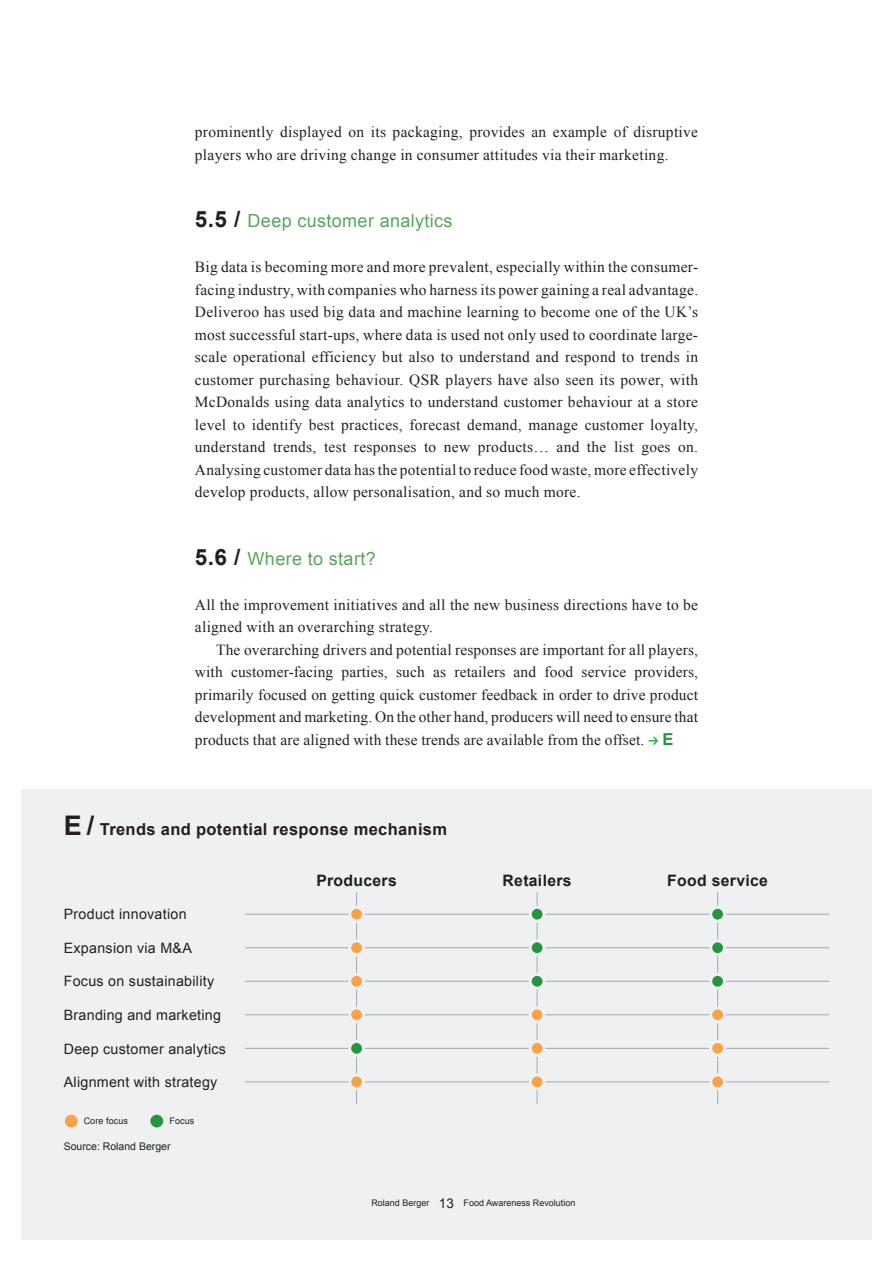
<style>
.page{position:relative;width:893px;height:1263px;background:#fff}
.page>*{position:absolute;margin:0;border:0;box-sizing:border-box;transform-origin:0 0}
.Subheading{font:18px "Arial";letter-spacing:.02em;color:#58a559}
.Chart_HL{font:700 16.5px "Arial";letter-spacing:.02em;color:#231f20}
.t1{font:700 15.75px "Arial";letter-spacing:.02em;color:#231f20}
.FT_10_3pt_15pt_Times{font:15.45px/22.5px "Times New Roman";letter-spacing:.02em;color:#231f20}
.t2{font:14.25px "Arial";letter-spacing:.02em;color:#231f20}
.Source{font:10.5px "Arial";color:#231f20}
.t3{font:9px "Arial";color:#231f20}
.s1{font-weight:700;font-size:22.5px;color:#231f20}
.s2{font-family:"Arial";font-weight:700;font-size:16.5px;color:#24963d}
.s3{font-size:27px}
.s4{font-size:13.5px}
</style>
<div class="page">
<div style="left:21px;top:790px;width:851px;height:450px;background:#eef0f2"></div>
<div style="left:65px;top:1115px;width:13px;height:12px;background:#f9a249;border-radius:50%"></div>
<div style="left:150px;top:1115px;width:13px;height:12px;background:#24963d;border-radius:50%"></div>
<hr style="left:245px;top:914px;width:584px;height:1px;background:#9faab2">
<hr style="left:76px;top:947px;width:753px;height:1px;background:#9faab2">
<hr style="left:76px;top:981px;width:753px;height:1px;background:#9faab2">
<hr style="left:76px;top:1014px;width:753px;height:1px;background:#9faab2">
<hr style="left:76px;top:1048px;width:753px;height:1px;background:#9faab2">
<hr style="left:76px;top:1081px;width:753px;height:1px;background:#9faab2">
<hr style="left:356px;top:892px;width:1px;height:212px;background:#9faab2">
<hr style="left:537px;top:892px;width:1px;height:212px;background:#9faab2">
<hr style="left:717px;top:892px;width:1px;height:212px;background:#9faab2">
<div style="left:350px;top:907px;width:13px;height:14px;background:#f9a249;border-radius:50%"></div>
<div style="left:348px;top:906px;width:17px;height:16px;border:3px solid #eef0f2;border-radius:50%"></div>
<div style="left:530px;top:907px;width:14px;height:14px;background:#24963d;border-radius:50%"></div>
<div style="left:529px;top:906px;width:16px;height:16px;border:3px solid #eef0f2;border-radius:50%"></div>
<div style="left:711px;top:907px;width:13px;height:14px;background:#24963d;border-radius:50%"></div>
<div style="left:709px;top:906px;width:17px;height:16px;border:3px solid #eef0f2;border-radius:50%"></div>
<div style="left:350px;top:941px;width:13px;height:14px;background:#f9a249;border-radius:50%"></div>
<div style="left:348px;top:939px;width:17px;height:17px;border:3px solid #eef0f2;border-radius:50%"></div>
<div style="left:530px;top:941px;width:14px;height:14px;background:#24963d;border-radius:50%"></div>
<div style="left:529px;top:939px;width:16px;height:17px;border:3px solid #eef0f2;border-radius:50%"></div>
<div style="left:711px;top:941px;width:13px;height:14px;background:#24963d;border-radius:50%"></div>
<div style="left:709px;top:939px;width:17px;height:17px;border:3px solid #eef0f2;border-radius:50%"></div>
<div style="left:350px;top:974px;width:13px;height:14px;background:#f9a249;border-radius:50%"></div>
<div style="left:348px;top:973px;width:17px;height:17px;border:3px solid #eef0f2;border-radius:50%"></div>
<div style="left:530px;top:974px;width:14px;height:14px;background:#24963d;border-radius:50%"></div>
<div style="left:529px;top:973px;width:16px;height:17px;border:3px solid #eef0f2;border-radius:50%"></div>
<div style="left:711px;top:974px;width:13px;height:14px;background:#24963d;border-radius:50%"></div>
<div style="left:709px;top:973px;width:17px;height:17px;border:3px solid #eef0f2;border-radius:50%"></div>
<div style="left:350px;top:1008px;width:13px;height:14px;background:#f9a249;border-radius:50%"></div>
<div style="left:348px;top:1006px;width:17px;height:17px;border:3px solid #eef0f2;border-radius:50%"></div>
<div style="left:530px;top:1008px;width:14px;height:14px;background:#f9a249;border-radius:50%"></div>
<div style="left:529px;top:1006px;width:16px;height:17px;border:3px solid #eef0f2;border-radius:50%"></div>
<div style="left:711px;top:1008px;width:13px;height:14px;background:#f9a249;border-radius:50%"></div>
<div style="left:709px;top:1006px;width:17px;height:17px;border:3px solid #eef0f2;border-radius:50%"></div>
<div style="left:350px;top:1041px;width:13px;height:14px;background:#24963d;border-radius:50%"></div>
<div style="left:348px;top:1040px;width:17px;height:17px;border:3px solid #eef0f2;border-radius:50%"></div>
<div style="left:530px;top:1041px;width:14px;height:14px;background:#f9a249;border-radius:50%"></div>
<div style="left:529px;top:1040px;width:16px;height:17px;border:3px solid #eef0f2;border-radius:50%"></div>
<div style="left:711px;top:1041px;width:13px;height:14px;background:#f9a249;border-radius:50%"></div>
<div style="left:709px;top:1040px;width:17px;height:17px;border:3px solid #eef0f2;border-radius:50%"></div>
<div style="left:350px;top:1075px;width:13px;height:14px;background:#f9a249;border-radius:50%"></div>
<div style="left:348px;top:1073px;width:17px;height:17px;border:3px solid #eef0f2;border-radius:50%"></div>
<div style="left:530px;top:1075px;width:14px;height:14px;background:#f9a249;border-radius:50%"></div>
<div style="left:529px;top:1073px;width:16px;height:17px;border:3px solid #eef0f2;border-radius:50%"></div>
<div style="left:711px;top:1075px;width:13px;height:14px;background:#f9a249;border-radius:50%"></div>
<div style="left:709px;top:1073px;width:17px;height:17px;border:3px solid #eef0f2;border-radius:50%"></div>
<div style="left:64px;top:936px;width:181px;height:24px;background:#eef0f2"></div>
<div style="left:64px;top:969px;width:181px;height:24px;background:#eef0f2"></div>
<div style="left:64px;top:1003px;width:181px;height:24px;background:#eef0f2"></div>
<div style="left:64px;top:1036px;width:181px;height:24px;background:#eef0f2"></div>
<div style="left:64px;top:1070px;width:181px;height:24px;background:#eef0f2"></div>
<svg style="left:648px;top:736px;width:10px;height:9px"></svg>
<p class="FT_10_3pt_15pt_Times" style="left:195px;top:121px;width:505px">prominently displayed on its packaging, provides an example of disruptive players who are driving change in consumer attitudes via their marketing.</p>
<p class="Subheading" style="left:195px;top:209px;width:259px"><span class="s1">5.5 /</span> Deep customer analytics</p>
<p class="FT_10_3pt_15pt_Times" style="left:195px;top:256px;width:505px;text-align:justify">Big data is becoming more and more prevalent, especially within the consumer&shy;facing industry, with companies who harness its power gaining a real advantage.<br>Deliveroo has used big data and machine learning to become one of the UK’s most successful start-ups, where data is used not only used to coordinate large&shy;scale operational efficiency but also to understand and respond to trends in customer purchasing behaviour. QSR players have also seen its power, with McDonalds using data analytics to understand customer behaviour at a store level to identify best practices, forecast demand, manage customer loyalty, understand trends, test responses to new products… and the list goes on.<br>Analysing customer data has the potential to reduce food waste, more effectively develop products, allow personalisation, and so much more.</p>
<p class="Subheading" style="left:195px;top:547px;width:182px"><span class="s1">5.6 /</span> Where to start?</p>
<p class="FT_10_3pt_15pt_Times" style="left:195px;top:593px;width:505px">All the improvement initiatives and all the new business directions have to be aligned with an overarching strategy.</p>
<p class="FT_10_3pt_15pt_Times" style="left:195px;top:638px;width:505px;text-align:justify;text-indent:21px">The overarching drivers and potential responses are important for all players, with customer-facing parties, such as retailers and food service providers, primarily focused on getting quick customer feedback in order to drive product development and marketing. On the other hand, producers will need to ensure that products that are aligned with these trends are available from the offset. <span class="s2">E</span></p>
<p class="Chart_HL" style="left:64px;top:818px;width:385px"><span class="s3">E /</span> Trends and potential response mechanism</p>
<p class="t2" style="left:64px;top:905px;width:124px">Product innovation</p>
<p class="t2" style="left:64px;top:938px;width:130px">Expansion via M&amp;A</p>
<p class="t2" style="left:64px;top:972px;width:152px">Focus on sustainability</p>
<p class="t2" style="left:64px;top:1006px;width:159px">Branding and marketing</p>
<p class="t2" style="left:64px;top:1039px;width:164px">Deep customer analytics</p>
<p class="t2" style="left:64px;top:1073px;width:155px">Alignment with strategy</p>
<p class="t3" style="left:84px;top:1115px;width:46px">Core focus</p>
<p class="t3" style="left:170px;top:1115px;width:26px">Focus</p>
<p class="Source" style="left:64px;top:1139px;width:108px">Source: Roland Berger</p>
<p class="t1" style="left:316px;top:870px;width:82px">Producers</p>
<p class="t1" style="left:503px;top:870px;width:71px">Retailers</p>
<p class="t1" style="left:667px;top:870px;width:102px">Food service</p>
<p class="t3" style="left:371px;top:1197px;width:205px">Roland Berger <span class="s4">13</span> Food Awareness Revolution</p>
</div>
